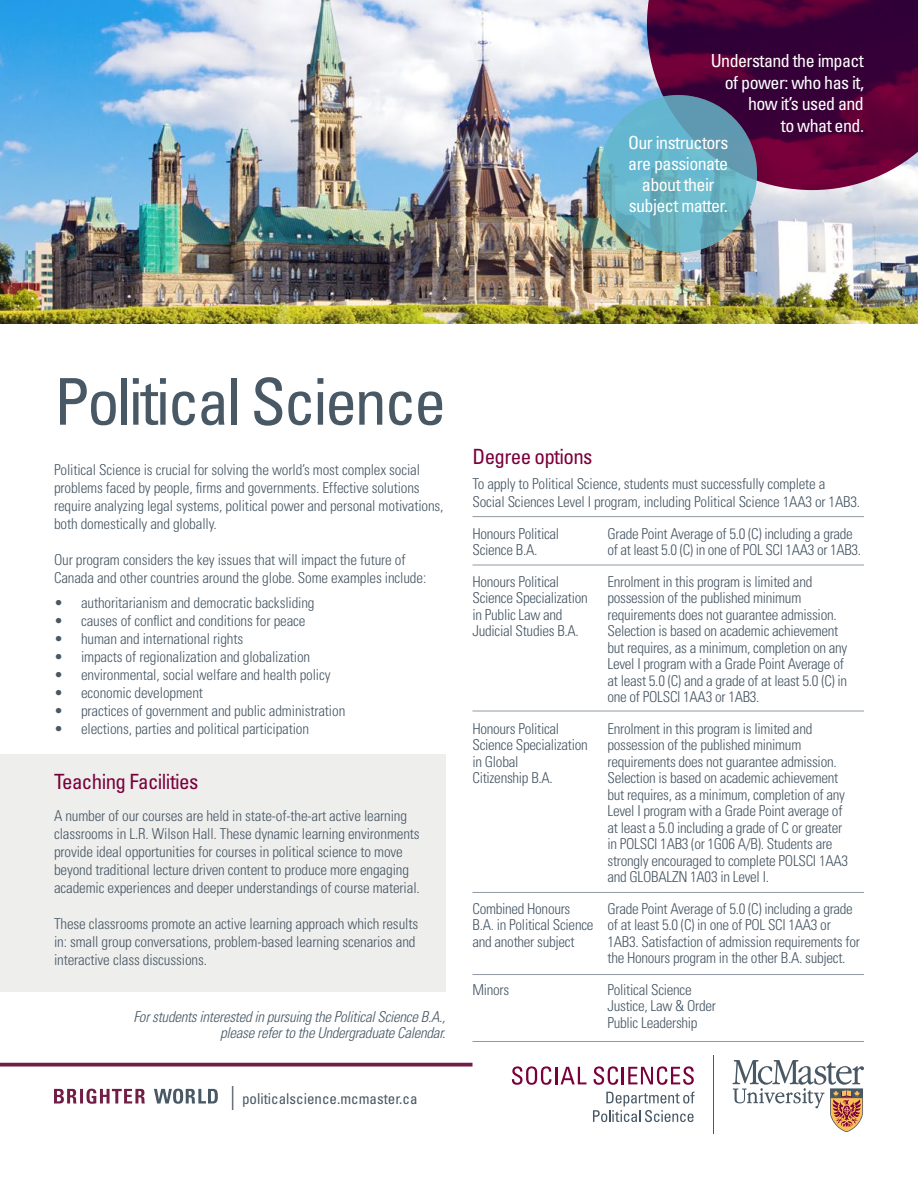
<style>
.page{position:relative;width:918px;height:1188px;background:#fff}
.page>*{position:absolute;margin:0;border:0;box-sizing:border-box;transform-origin:0 0}
.t1{font:condensed 64.5px "Univers LT Std";letter-spacing:-.04em;color:#485865}
.Body_Copy{font:condensed 21px "Univers LT Std";letter-spacing:-.03em;color:#7a003c}
.Header_4{font:condensed 21px "Univers LT Std";letter-spacing:-.03em;color:#7a003c}
.Callout{font:condensed 18px/21.6px "Univers LT Std";letter-spacing:-.03em;color:#fff;text-align:right}
.Body_Copy-2{font:300 condensed 15px/16.5px "Univers LT Std";letter-spacing:-.015em;color:#485865}
.Body_Copy-3{font:italic 300 condensed 15px/16.5px "Univers LT Std";letter-spacing:-.02em;color:#485865;text-align:right}
.Callout-2{font:condensed 15px "Univers LT Std";color:#485865}
.s1{font-weight:300;font-size:24px}
</style>
<div class="page">
<div style="left:0;top:754px;width:446px;height:237px;background:#eeeeed"></div>
<img style="left:0;top:0;width:918px;height:324px">
<svg style="left:154px;top:1089px;width:64px;height:15px"></svg>
<svg style="left:54px;top:1089px;width:91px;height:15px"></svg>
<hr style="left:0;top:1063px;width:472px;height:3px;background:#711d45">
<hr style="left:472px;top:516px;width:392px;height:1px;background:#909aa4">
<hr style="left:472px;top:1041px;width:392px;height:1px;background:#909aa4">
<hr style="left:472px;top:565px;width:392px;height:1px;background:#909aa4">
<hr style="left:472px;top:711px;width:392px;height:1px;background:#909aa4">
<hr style="left:472px;top:892px;width:392px;height:1px;background:#909aa4">
<hr style="left:472px;top:974px;width:392px;height:1px;background:#909aa4">
<svg style="left:732px;top:1060px;width:132px;height:73px"></svg>
<hr style="left:713px;top:1056px;width:1px;height:78px;background:#485865">
<svg style="left:512px;top:1066px;width:75px;height:19px"></svg>
<svg style="left:594px;top:1066px;width:100px;height:19px"></svg>
<svg style="left:593px;top:1092px;width:102px;height:30px"></svg>
<svg style="left:647px;top:0;width:271px;height:190px;background:#500a3f"></svg>
<svg style="left:599px;top:95px;width:158px;height:158px;background:#66afc2"></svg>
<p class="Callout" style="left:711px;top:50px;width:155px">Understand the impact of power: who has it, how it’s used and<br>to what end.</p>
<p class="Callout" style="left:628px;top:132px;width:102px;line-height:21px;text-align:center">Our instructors are passionate about their subject matter.</p>
<h1 class="t1" style="left:54px;top:361px;width:394px">Political Science</h1>
<p class="Body_Copy-2" style="left:54px;top:461px;width:368px;line-height:18px">Political Science is crucial for solving the world’s most complex social problems faced by people, firms and governments. Effective solutions</p>
<p class="Body_Copy-2" style="left:54px;top:497px;width:391px;line-height:18px">require analyzing legal systems, political power and personal motivations, both domestically and globally.</p>
<p class="Body_Copy-2" style="left:54px;top:551px;width:374px;line-height:18px">Our program considers the key issues that will impact the future of<br>Canada and other countries around the globe. Some examples include:</p>
<p class="Body_Copy-2" style="left:54px;top:594px;width:262px">• authoritarianism and democratic backsliding</p>
<p class="Body_Copy-2" style="left:54px;top:612px;width:253px">• causes of conflict and conditions for peace</p>
<p class="Body_Copy-2" style="left:54px;top:630px;width:191px">• human and international rights</p>
<p class="Body_Copy-2" style="left:54px;top:648px;width:258px">• impacts of regionalization and globalization</p>
<p class="Body_Copy-2" style="left:54px;top:666px;width:278px">• environmental, social welfare and health policy</p>
<p class="Body_Copy-2" style="left:54px;top:684px;width:151px">• economic development</p>
<p class="Body_Copy-2" style="left:54px;top:702px;width:293px">• practices of government and public administration</p>
<p class="Body_Copy-2" style="left:54px;top:720px;width:257px">• elections, parties and political participation</p>
<p class="Body_Copy" style="left:54px;top:768px;width:146px">Teaching Facilities</p>
<p class="Body_Copy-2" style="left:54px;top:806px;width:367px;line-height:18px">A number of our courses are held in state-of-the-art active learning classrooms in L.R. Wilson Hall. These dynamic learning environments provide ideal opportunities for courses in political science to move beyond traditional lecture driven content to produce more engaging academic experiences and deeper understandings of course material.</p>
<p class="Body_Copy-2" style="left:54px;top:914px;width:366px;line-height:18px">These classrooms promote an active learning approach which results in: small group conversations, problem-based learning scenarios and interactive class discussions.</p>
<p class="Body_Copy-3" style="left:133px;top:1008px;width:314px">For students interested in pursuing the Political Science B.A., please refer to the Undergraduate Calendar.</p>
<p class="Callout-2" style="left:230px;top:1089px;width:189px"><span class="s1">|</span> politicalscience.mcmaster.ca</p>
<h2 class="Header_4" style="left:472px;top:444px;width:122px">Degree options</h2>
<p class="Body_Copy-2" style="left:472px;top:475px;width:389px;line-height:18px">To apply to Political Science, students must successfully complete a<br>Social Sciences Level I program, including Political Science 1AA3 or 1AB3.</p>
<p class="Body_Copy-2" style="left:472px;top:525px;width:88px">Honours Political</p>
<p class="Body_Copy-2" style="left:608px;top:525px;width:247px">Grade Point Average of 5.0 (C) including a grade</p>
<p class="Body_Copy-2" style="left:472px;top:542px;width:67px">Science B.A.</p>
<p class="Body_Copy-2" style="left:608px;top:542px;width:255px">of at least 5.0 (C) in one of POL SCI 1AA3 or 1AB3.</p>
<p class="Body_Copy-2" style="left:472px;top:573px;width:88px">Honours Political</p>
<p class="Body_Copy-2" style="left:608px;top:573px;width:206px">Enrolment in this program is limited and</p>
<p class="Body_Copy-2" style="left:472px;top:590px;width:117px">Science Specialization</p>
<p class="Body_Copy-2" style="left:608px;top:590px;width:195px">possession of the published minimum</p>
<p class="Body_Copy-2" style="left:472px;top:606px;width:92px">in Public Law and</p>
<p class="Body_Copy-2" style="left:608px;top:606px;width:231px">requirements does not guarantee admission.</p>
<p class="Body_Copy-2" style="left:472px;top:623px;width:108px">Judicial Studies B.A.</p>
<p class="Body_Copy-2" style="left:608px;top:623px;width:232px">Selection is based on academic achievement</p>
<p class="Body_Copy-2" style="left:608px;top:639px;width:241px">but requires, as a minimum, completion on any Level I program with a Grade Point Average of at least 5.0 (C) and a grade of at least 5.0 (C) in one of POLSCI 1AA3 or 1AB3.</p>
<p class="Body_Copy-2" style="left:472px;top:720px;width:88px">Honours Political</p>
<p class="Body_Copy-2" style="left:608px;top:720px;width:206px">Enrolment in this program is limited and</p>
<p class="Body_Copy-2" style="left:472px;top:737px;width:117px">Science Specialization</p>
<p class="Body_Copy-2" style="left:608px;top:737px;width:195px">possession of the published minimum</p>
<p class="Body_Copy-2" style="left:472px;top:753px;width:47px">in Global</p>
<p class="Body_Copy-2" style="left:608px;top:753px;width:231px">requirements does not guarantee admission.</p>
<p class="Body_Copy-2" style="left:472px;top:770px;width:82px">Citizenship B.A.</p>
<p class="Body_Copy-2" style="left:608px;top:770px;width:242px">Selection is based on academic achievement but requires, as a minimum, completion of any Level I program with a Grade Point average of at least a 5.0 including a grade of C or greater in POLSCI 1AB3 (or 1G06 A/B). Students are strongly encouraged to complete POLSCI 1AA3 and GLOBALZN 1A03 in Level I.</p>
<p class="Body_Copy-2" style="left:472px;top:900px;width:99px">Combined Honours</p>
<p class="Body_Copy-2" style="left:472px;top:900px;width:382px;text-indent:135px">Grade Point Average of 5.0 (C) including a grade<br>B.A. in Political Science of at least 5.0 (C) in one of POL SCI 1AA3 or and another subject</p>
<p class="Body_Copy-2" style="left:608px;top:933px;width:254px">1AB3. Satisfaction of admission requirements for the Honours program in the other B.A. subject.</p>
<p class="Body_Copy-2" style="left:473px;top:981px;width:38px">Minors</p>
<p class="Body_Copy-2" style="left:607px;top:981px;width:110px">Political Science<br>Justice, Law &amp; Order<br>Public Leadership</p>
</div>
